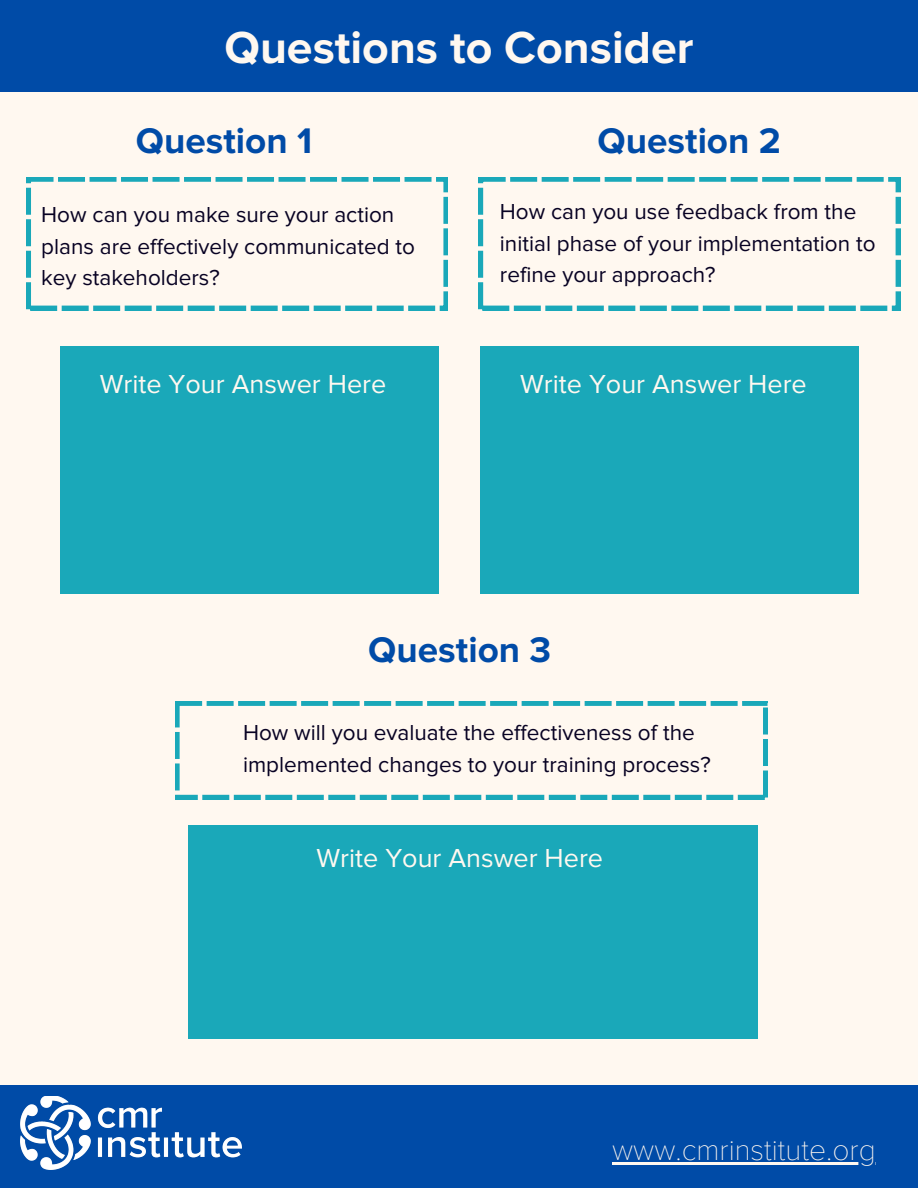
<style>
.page{position:relative;width:918px;height:1188px;background:#fff8f0}
.page>*{position:absolute;margin:0;border:0;box-sizing:border-box;transform-origin:0 0}
.t1{font:700 46.5px "Proxima Nova";color:#fff8f0}
.t2{font:700 36.9px "Proxima Nova";color:#004ba7}
.t3{font:100 30px "Proxima Nova T";color:#fff8f0}
.t4{font:27px "Proxima Nova";color:#fff8f0}
.t5{font:22.5px/31.5px "Proxima Nova";color:#080223}
</style>
<div class="page">
<div style="left:0;top:0;width:918px;height:92px;background:#004ba7"></div>
<div style="left:0;top:1085px;width:918px;height:103px;background:#004ba7"></div>
<hr style="left:612px;top:1162px;width:264px;height:2px;background:#fff8f0">
<img style="left:21px;top:1096px;width:220px;height:73px">
<div style="left:60px;top:346px;width:379px;height:248px;background:#1aa8b9"></div>
<svg style="left:27px;top:177px;width:421px;height:133px"></svg>
<div style="left:480px;top:346px;width:379px;height:248px;background:#1aa8b9"></div>
<svg style="left:479px;top:177px;width:421px;height:133px"></svg>
<div style="left:189px;top:825px;width:569px;height:213px;background:#1aa8b9"></div>
<svg style="left:175px;top:701px;width:593px;height:98px"></svg>
<h1 class="t1" style="left:224px;top:20px;width:471px">Questions to Consider</h1>
<h4 class="t2" style="left:136px;top:119px;width:178px">Question 1</h4>
<p class="t2" style="left:598px;top:119px;width:185px">Question 2</p>
<p class="t5" style="left:41px;top:200px;width:375px">How can you make sure your action plans are effectively communicated to key stakeholders?</p>
<h2 class="t5" style="left:500px;top:197px;width:377px">How can you use feedback from the initial phase of your implementation to refine your approach?</h2>
<h2 class="t4" style="left:100px;top:371px;width:288px">Write Your Answer Here</h2>
<h4 class="t4" style="left:520px;top:371px;width:288px">Write Your Answer Here</h4>
<h3 class="t2" style="left:368px;top:628px;width:184px">Question 3</h3>
<p class="t5" style="left:243px;top:718px;width:469px">How will you evaluate the effectiveness of the implemented changes to your training process?</p>
<h4 class="t4" style="left:316px;top:846px;width:288px">Write Your Answer Here</h4>
<h2 class="t3" style="left:612px;top:1132px;width:265px">www.cmrinstitute.org</h2>
</div>
